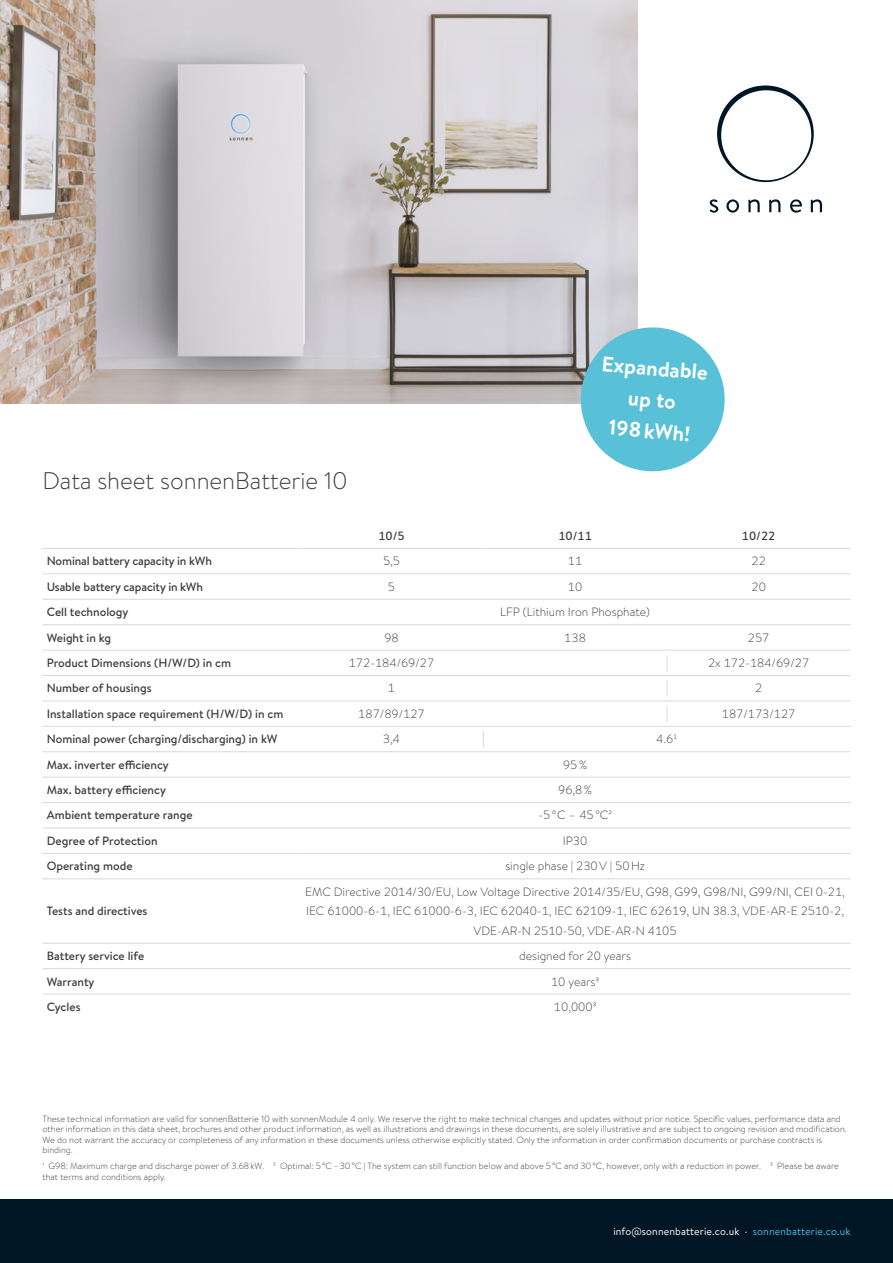
<style>
.page{position:relative;width:893px;height:1263px;background:#fff}
.page>*{position:absolute;margin:0;border:0;box-sizing:border-box;transform-origin:0 0}
.t1{font:300 24px "Brandon Text";color:#3c3c3b}
.t2{font:700 21px/31.5px "Brandon Text";color:#fff;text-align:center}
.t3{font:300 12px/19.5px "Brandon Text";color:#3c3c3b;text-align:center}
.t4{font:500 12px "Brandon Text";color:#3c3c3b}
.t5{font:10.5px "Brandon Text";letter-spacing:.01em;color:#fff}
.t6{font:300 9px/10.6px "Brandon Text";color:#3c3c3b}
.s1{color:#49bed8}
</style>
<div class="page">
<svg style="left:710px;top:199px;width:8px;height:14px"></svg>
<svg style="left:726px;top:199px;width:13px;height:14px"></svg>
<svg style="left:748px;top:199px;width:12px;height:13px"></svg>
<svg style="left:769px;top:199px;width:11px;height:13px"></svg>
<svg style="left:790px;top:199px;width:12px;height:14px"></svg>
<svg style="left:811px;top:199px;width:11px;height:13px"></svg>
<svg style="left:717px;top:85px;width:97px;height:97px"></svg>
<div style="left:0;top:1199px;width:893px;height:64px;background:#001624"></div>
<img style="left:0;top:0;width:638px;height:404px">
<hr style="left:43px;top:548px;width:257px;height:1px;background:#dbd9d7">
<hr style="left:300px;top:548px;width:183px;height:1px;background:#dbd9d7">
<hr style="left:483px;top:548px;width:184px;height:1px;background:#dbd9d7">
<hr style="left:667px;top:548px;width:183px;height:1px;background:#dbd9d7">
<hr style="left:43px;top:573px;width:257px;height:1px;background:#dbd9d7">
<hr style="left:300px;top:573px;width:183px;height:1px;background:#dbd9d7">
<hr style="left:483px;top:573px;width:184px;height:1px;background:#dbd9d7">
<hr style="left:667px;top:573px;width:183px;height:1px;background:#dbd9d7">
<hr style="left:43px;top:599px;width:257px;height:1px;background:#dbd9d7">
<hr style="left:300px;top:599px;width:183px;height:1px;background:#dbd9d7">
<hr style="left:483px;top:599px;width:184px;height:1px;background:#dbd9d7">
<hr style="left:667px;top:599px;width:183px;height:1px;background:#dbd9d7">
<hr style="left:43px;top:624px;width:257px;height:1px;background:#dbd9d7">
<hr style="left:300px;top:624px;width:183px;height:1px;background:#dbd9d7">
<hr style="left:483px;top:624px;width:184px;height:1px;background:#dbd9d7">
<hr style="left:667px;top:624px;width:183px;height:1px;background:#dbd9d7">
<hr style="left:43px;top:650px;width:257px;height:1px;background:#dbd9d7">
<hr style="left:300px;top:650px;width:183px;height:1px;background:#dbd9d7">
<hr style="left:483px;top:650px;width:184px;height:1px;background:#dbd9d7">
<hr style="left:667px;top:650px;width:183px;height:1px;background:#dbd9d7">
<hr style="left:43px;top:777px;width:257px;height:1px;background:#dbd9d7">
<hr style="left:300px;top:777px;width:183px;height:1px;background:#dbd9d7">
<hr style="left:483px;top:777px;width:184px;height:1px;background:#dbd9d7">
<hr style="left:667px;top:777px;width:183px;height:1px;background:#dbd9d7">
<hr style="left:43px;top:802px;width:257px;height:1px;background:#dbd9d7">
<hr style="left:300px;top:802px;width:183px;height:1px;background:#dbd9d7">
<hr style="left:483px;top:802px;width:184px;height:1px;background:#dbd9d7">
<hr style="left:667px;top:802px;width:183px;height:1px;background:#dbd9d7">
<hr style="left:43px;top:828px;width:257px;height:1px;background:#dbd9d7">
<hr style="left:300px;top:828px;width:183px;height:1px;background:#dbd9d7">
<hr style="left:483px;top:828px;width:184px;height:1px;background:#dbd9d7">
<hr style="left:667px;top:828px;width:183px;height:1px;background:#dbd9d7">
<hr style="left:300px;top:853px;width:183px;height:1px;background:#dbd9d7">
<hr style="left:483px;top:853px;width:184px;height:1px;background:#dbd9d7">
<hr style="left:667px;top:853px;width:183px;height:1px;background:#dbd9d7">
<hr style="left:43px;top:968px;width:257px;height:1px;background:#dbd9d7">
<hr style="left:300px;top:968px;width:183px;height:1px;background:#dbd9d7">
<hr style="left:483px;top:968px;width:184px;height:1px;background:#dbd9d7">
<hr style="left:667px;top:968px;width:183px;height:1px;background:#dbd9d7">
<hr style="left:43px;top:994px;width:257px;height:1px;background:#dbd9d7">
<hr style="left:300px;top:994px;width:183px;height:1px;background:#dbd9d7">
<hr style="left:483px;top:994px;width:184px;height:1px;background:#dbd9d7">
<hr style="left:667px;top:994px;width:183px;height:1px;background:#dbd9d7">
<hr style="left:300px;top:675px;width:183px;height:1px;background:#dbd9d7">
<hr style="left:483px;top:675px;width:184px;height:1px;background:#dbd9d7">
<hr style="left:667px;top:675px;width:183px;height:1px;background:#dbd9d7">
<hr style="left:300px;top:700px;width:183px;height:1px;background:#dbd9d7">
<hr style="left:483px;top:700px;width:184px;height:1px;background:#dbd9d7">
<hr style="left:667px;top:700px;width:183px;height:1px;background:#dbd9d7">
<hr style="left:300px;top:726px;width:183px;height:1px;background:#dbd9d7">
<hr style="left:483px;top:726px;width:184px;height:1px;background:#dbd9d7">
<hr style="left:667px;top:726px;width:183px;height:1px;background:#dbd9d7">
<hr style="left:300px;top:751px;width:183px;height:1px;background:#dbd9d7">
<hr style="left:483px;top:751px;width:184px;height:1px;background:#dbd9d7">
<hr style="left:667px;top:751px;width:183px;height:1px;background:#dbd9d7">
<hr style="left:43px;top:675px;width:257px;height:1px;background:#dbd9d7">
<hr style="left:43px;top:700px;width:257px;height:1px;background:#dbd9d7">
<hr style="left:43px;top:726px;width:257px;height:1px;background:#dbd9d7">
<hr style="left:43px;top:751px;width:257px;height:1px;background:#dbd9d7">
<hr style="left:43px;top:943px;width:257px;height:1px;background:#dbd9d7">
<hr style="left:300px;top:943px;width:183px;height:1px;background:#dbd9d7">
<hr style="left:483px;top:943px;width:184px;height:1px;background:#dbd9d7">
<hr style="left:667px;top:943px;width:183px;height:1px;background:#dbd9d7">
<hr style="left:43px;top:853px;width:257px;height:1px;background:#dbd9d7">
<hr style="left:43px;top:878px;width:257px;height:1px;background:#dbd9d7">
<hr style="left:300px;top:878px;width:183px;height:1px;background:#dbd9d7">
<hr style="left:483px;top:878px;width:184px;height:1px;background:#dbd9d7">
<hr style="left:667px;top:878px;width:183px;height:1px;background:#dbd9d7">
<svg style="left:578px;top:324px;width:147px;height:148px"></svg>
<svg style="left:666px;top:655px;width:1px;height:17px"></svg>
<svg style="left:666px;top:706px;width:1px;height:17px"></svg>
<svg style="left:666px;top:680px;width:1px;height:17px"></svg>
<svg style="left:483px;top:731px;width:1px;height:16px"></svg>
<h1 class="t1" style="left:43px;top:464px;width:307px">Data sheet sonnenBatterie 10</h1>
<h2 class="t2" style="left:603px;top:347px;width:108px;rotate:5deg">Expandable up to<br>198kWh!</h2>
<h3 class="t4" style="left:378px;top:527px;width:28px">10/5</h3>
<h3 class="t4" style="left:558px;top:527px;width:35px">10/11</h3>
<h3 class="t4" style="left:742px;top:527px;width:35px">10/22</h3>
<h3 class="t4" style="left:47px;top:553px;width:167px">Nominal battery capacity in kWh</h3>
<h3 class="t3" style="left:383px;top:551px;width:19px">5,5</h3>
<h3 class="t3" style="left:568px;top:551px;width:16px">11</h3>
<h3 class="t3" style="left:751px;top:551px;width:16px">22</h3>
<h3 class="t4" style="left:47px;top:578px;width:158px">Usable battery capacity in kWh</h3>
<h3 class="t3" style="left:388px;top:576px;width:9px">5</h3>
<h3 class="t3" style="left:568px;top:576px;width:16px">10</h3>
<h3 class="t3" style="left:751px;top:576px;width:16px">20</h3>
<h3 class="t4" style="left:47px;top:604px;width:83px">Cell technology</h3>
<h3 class="t3" style="left:500px;top:602px;width:151px">LFP (Lithium Iron Phosphate)</h3>
<h3 class="t4" style="left:47px;top:629px;width:66px">Weight in kg</h3>
<h3 class="t3" style="left:384px;top:627px;width:16px">98</h3>
<h3 class="t3" style="left:564px;top:627px;width:23px">138</h3>
<h3 class="t3" style="left:748px;top:627px;width:23px">257</h3>
<h3 class="t4" style="left:47px;top:654px;width:186px">Product Dimensions (H/W/D) in cm</h3>
<h3 class="t3" style="left:349px;top:653px;width:87px">172-184/69/27</h3>
<h3 class="t3" style="left:708px;top:653px;width:103px">2x 172-184/69/27</h3>
<h3 class="t4" style="left:47px;top:680px;width:106px">Number of housings</h3>
<h3 class="t3" style="left:388px;top:678px;width:9px">1</h3>
<h3 class="t3" style="left:755px;top:678px;width:9px">2</h3>
<h3 class="t4" style="left:47px;top:705px;width:238px">Installation space requirement (H/W/D) in cm</h3>
<h3 class="t3" style="left:358px;top:703px;width:68px">187/89/127</h3>
<h3 class="t3" style="left:722px;top:703px;width:75px">187/173/127</h3>
<h3 class="t4" style="left:47px;top:731px;width:232px">Nominal power (charging/discharging) in kW</h3>
<h3 class="t3" style="left:383px;top:729px;width:19px">3,4</h3>
<h3 class="t3" style="left:656px;top:729px;width:23px">4.6<sup>1</sup></h3>
<h3 class="t4" style="left:47px;top:756px;width:124px">Max. inverter efficiency</h3>
<h3 class="t3" style="left:563px;top:754px;width:26px">95%</h3>
<h3 class="t4" style="left:47px;top:782px;width:121px">Max. battery efficiency</h3>
<h3 class="t3" style="left:558px;top:780px;width:35px">96,8%</h3>
<h3 class="t4" style="left:47px;top:807px;width:147px">Ambient temperature range</h3>
<h3 class="t3" style="left:538px;top:805px;width:75px">-5°C – 45°C2</h3>
<h3 class="t4" style="left:47px;top:832px;width:112px">Degree of Protection</h3>
<h3 class="t3" style="left:563px;top:830px;width:26px">IP30</h3>
<h3 class="t4" style="left:47px;top:858px;width:87px">Operating mode</h3>
<h3 class="t3" style="left:505px;top:856px;width:141px">single phase | 230V | 50Hz</h3>
<h3 class="t4" style="left:47px;top:903px;width:102px">Tests and directives</h3>
<h3 class="t3" style="left:305px;top:881px;width:541px">EMC Directive 2014/30/EU, Low Voltage Directive 2014/35/EU, G98, G99, G98/NI, G99/NI, CEI 0-21,<br>IEC 61000-6-1, IEC 61000-6-3, IEC 62040-1, IEC 62109-1, IEC 62619, UN 38.3, VDE-AR-E 2510-2,<br>VDE-AR-N 2510-50, VDE-AR-N 4105</h3>
<h3 class="t4" style="left:47px;top:948px;width:99px">Battery service life</h3>
<h3 class="t3" style="left:519px;top:946px;width:113px">designed for 20 years</h3>
<h3 class="t4" style="left:47px;top:973px;width:49px">Warranty</h3>
<h3 class="t3" style="left:551px;top:971px;width:50px">10 years3</h3>
<h3 class="t4" style="left:47px;top:998px;width:35px">Cycles</h3>
<h3 class="t3" style="left:554px;top:996px;width:44px">10,0003</h3>
<p class="t6" style="left:43px;top:1113px;width:806px">These technical information are valid for sonnenBatterie 10 with sonnenModule 4 only. We reserve the right to make technical changes and updates without prior notice. Specific values, performance data and other information in this data sheet, brochures and other product information, as well as illustrations and drawings in these documents, are solely illustrative and are subject to ongoing revision and modification.<br>We do not warrant the accuracy or completeness of any information in these documents unless otherwise explicitly stated. Only the information in order confirmation documents or purchase contracts is binding.</p>
<p class="t6" style="left:43px;top:1160px;width:798px">1 G98: Maximum charge and discharge power of 3.68kW. 2 Optimal: 5°C - 30°C | The system can still function below and above 5°C and 30°C, however, only with a reduction in power. 3 Please be aware that terms and conditions apply.</p>
<p class="t5" style="left:613px;top:1224px;width:239px">info@sonnenbatterie.co.uk · <span class="s1">sonnenbatterie.co.uk</span></p>
</div>
